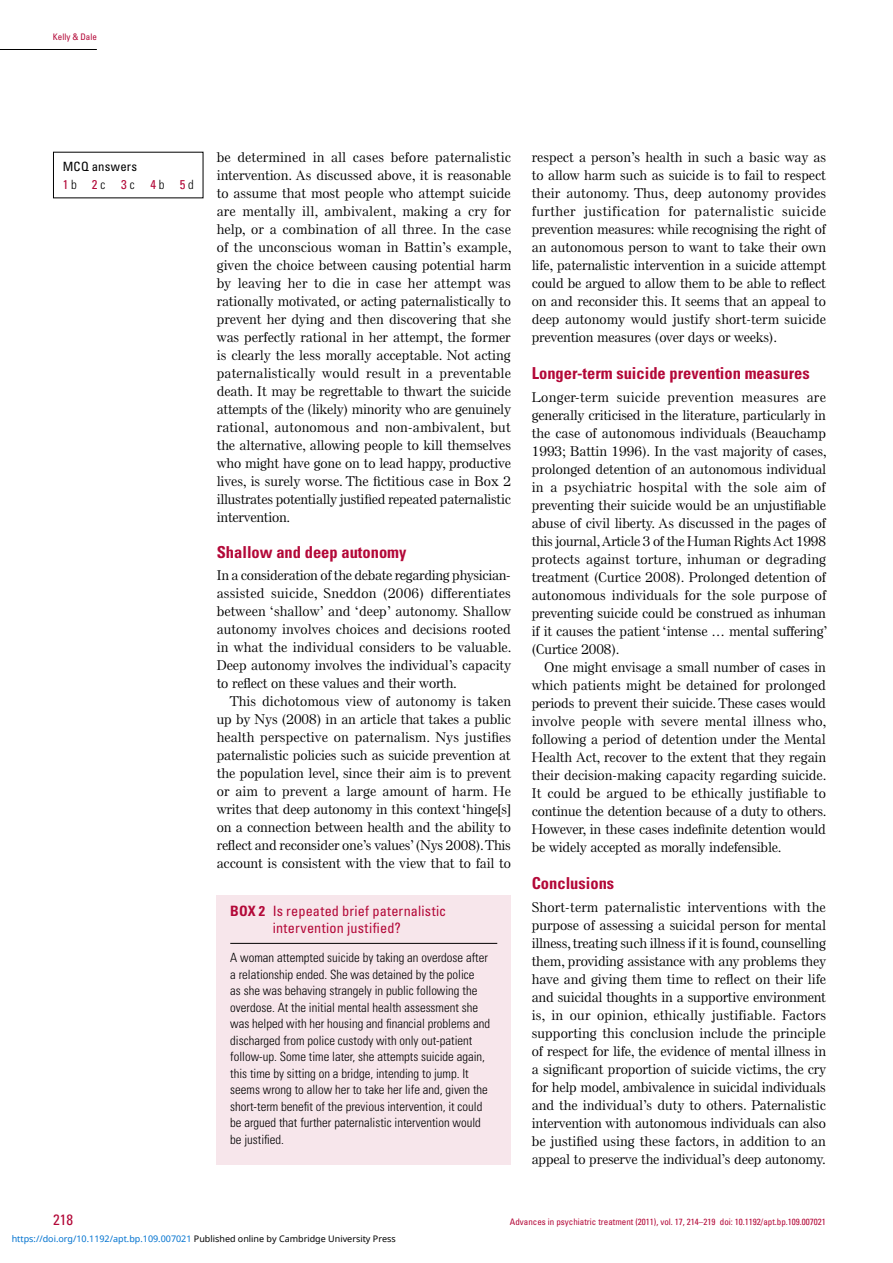
<style>
.page{position:relative;width:893px;height:1263px;background:#fff}
.page>*{position:absolute;margin:0;border:0;box-sizing:border-box;transform-origin:0 0}
.t1{font:700 condensed 16.5px "Univers LT Std";color:#b30838}
.t2{font:condensed 15px "Univers LT Std";color:#b30838}
.t3{font:condensed 14.25px/16.5px "Univers LT Std";letter-spacing:.01em;color:#b30838;text-align:center}
.t4{font:500 13.5px/18px "Else NPL Std";color:#000;text-align:justify}
.t5{font:300 condensed 12.75px/16.5px "Univers LT Std";color:#000}
.t6{font:condensed 12.75px/18px "Univers LT Std";letter-spacing:.02em;color:#000}
.t7{font:condensed 9px "Univers LT Std";color:#b30838}
.t8{font:9px "Noto Sans";color:#0172cf}
.s1{color:#b30838}
.s2{font-weight:300}
.s3{font-weight:700}
.s4{color:#000}
</style>
<div class="page">
<hr style="left:0;top:49px;width:97px;height:1px;background:#000">
<div style="left:217px;top:895px;width:294px;height:270px;background:#f7e6eb"></div>
<hr style="left:230px;top:943px;width:267px;height:1px;background:#000">
<p class="t7" style="left:53px;top:31px;width:45px">Kelly &amp; Dale</p>
<p class="t6" style="left:63px;top:157px;width:133px">MCQ answers<br><span class="s1">1</span> <span class="s2">b</span><span class="s1">2</span> <span class="s2">c</span><span class="s1">3</span> <span class="s2">c</span><span class="s1">4</span> <span class="s2">b</span><span class="s1">5</span> <span class="s2">d</span></p>
<p class="t4" style="left:217px;top:148px;width:296px">be determined in all cases before paternalistic intervention. As discussed above, it is reasonable to assume that most people who attempt suicide are mentally ill, ambivalent, making a cry for help, or a combination of all three. In the case of the unconscious woman in Battin’s example, given the choice between causing potential harm by leaving her to die in case her attempt was rationally motivated, or acting paternalistically to prevent her dying and then discovering that she was perfectly rational in her attempt, the former is clearly the less morally acceptable. Not acting paternalistically would result in a preventable death. It may be regrettable to thwart the suicide attempts of the (likely) minority who are genuinely rational, autonomous and non-ambivalent, but the alternative, allowing people to kill themselves who might have gone on to lead happy, productive lives, is surely worse. The fictitious case in Box 2 illustrates potentially justified repeated paternalistic intervention.</p>
<p class="t1" style="left:217px;top:542px;width:191px">Shallow and deep autonomy</p>
<p class="t4" style="left:217px;top:566px;width:296px;text-align:left">In a consideration of the debate regarding physician&shy;assisted suicide, Sneddon (2006) differentiates between ‘shallow’ and ‘deep’ autonomy. Shallow autonomy involves choices and decisions rooted in what the individual considers to be valuable.<br>Deep autonomy involves the individual’s capacity to reflect on these values and their worth.</p>
<p class="t4" style="left:217px;top:692px;width:296px;text-indent:13px">This dichotomous view of autonomy is taken up by Nys (2008) in an article that takes a public health perspective on paternalism. Nys justifies paternalistic policies such as suicide prevention at the population level, since their aim is to prevent or aim to prevent a large amount of harm. He writes that deep autonomy in this context ‘hinge[s] on a connection between health and the ability to reflect and reconsider one’s values’ (Nys 2008). This account is consistent with the view that to fail to</p>
<p class="t3" style="left:230px;top:903px;width:218px"><span class="s3">Box 2</span> Is repeated brief paternalistic intervention justified?</p>
<p class="t5" style="left:230px;top:949px;width:261px">A woman attempted suicide by taking an overdose after a relationship ended. She was detained by the police<br>as she was behaving strangely in public following the overdose. At the initial mental health assessment she was helped with her housing and financial problems and discharged from police custody with only out-patient follow-up. Some time later, she attempts suicide again, this time by sitting on a bridge, intending to jump. It seems wrong to allow her to take her life and, given the short-term benefit of the previous intervention, it could be argued that further paternalistic intervention would be justified.</p>
<p class="t4" style="left:532px;top:148px;width:296px">respect a person’s health in such a basic way as to allow harm such as suicide is to fail to respect their autonomy. Thus, deep autonomy provides further justification for paternalistic suicide prevention measures: while recognising the right of an autonomous person to want to take their own life, paternalistic intervention in a suicide attempt could be argued to allow them to be able to reflect on and reconsider this. It seems that an appeal to deep autonomy would justify short-term suicide prevention measures (over days or weeks).</p>
<p class="t1" style="left:532px;top:363px;width:279px">Longer-term suicide prevention measures</p>
<p class="t4" style="left:532px;top:388px;width:297px">Longer-term suicide prevention measures are generally criticised in the literature, particularly in the case of autonomous individuals (Beauchamp 1993; Battin 1996). In the vast majority of cases, prolonged detention of an autonomous individual in a psychiatric hospital with the sole aim of preventing their suicide would be an unjustifiable abuse of civil liberty. As discussed in the pages of this journal, Article 3 of the Human Rights Act 1998 protects against torture, inhuman or degrading treatment (Curtice 2008). Prolonged detention of autonomous individuals for the sole purpose of preventing suicide could be construed as inhuman if it causes the patient ‘intense … mental suffering’ (Curtice 2008).</p>
<p class="t4" style="left:532px;top:658px;width:296px;text-indent:13px">One might envisage a small number of cases in which patients might be detained for prolonged periods to prevent their suicide. These cases would involve people with severe mental illness who, following a period of detention under the Mental Health Act, recover to the extent that they regain their decision-making capacity regarding suicide.<br>It could be argued to be ethically justifiable to continue the detention because of a duty to others.<br>However, in these cases indefinite detention would be widely accepted as morally indefensible.</p>
<p class="t1" style="left:532px;top:873px;width:84px">Conclusions</p>
<p class="t4" style="left:532px;top:899px;width:296px">Short-term paternalistic interventions with the purpose of assessing a suicidal person for mental illness, treating such illness if it is found, counselling them, providing assistance with any problems they have and giving them time to reflect on their life and suicidal thoughts in a supportive environment is, in our opinion, ethically justifiable. Factors supporting this conclusion include the principle of respect for life, the evidence of mental illness in a significant proportion of suicide victims, the cry for help model, ambivalence in suicidal individuals and the individual’s duty to others. Paternalistic intervention with autonomous individuals can also be justified using these factors, in addition to an appeal to preserve the individual’s deep autonomy.</p>
<p class="t2" style="left:53px;top:1210px;width:21px">218</p>
<p class="t7" style="left:510px;top:1216px;width:317px">Advances in psychiatric treatment (2011), vol. 17, 214–219 doi: 10.1192/apt.bp.109.007021</p>
<p class="t8" style="left:12px;top:1232px;width:386px">https://doi.org/10.1192/apt.bp.109.007021 <span class="s4">Published online by Cambridge University Press</span></p>
</div>
